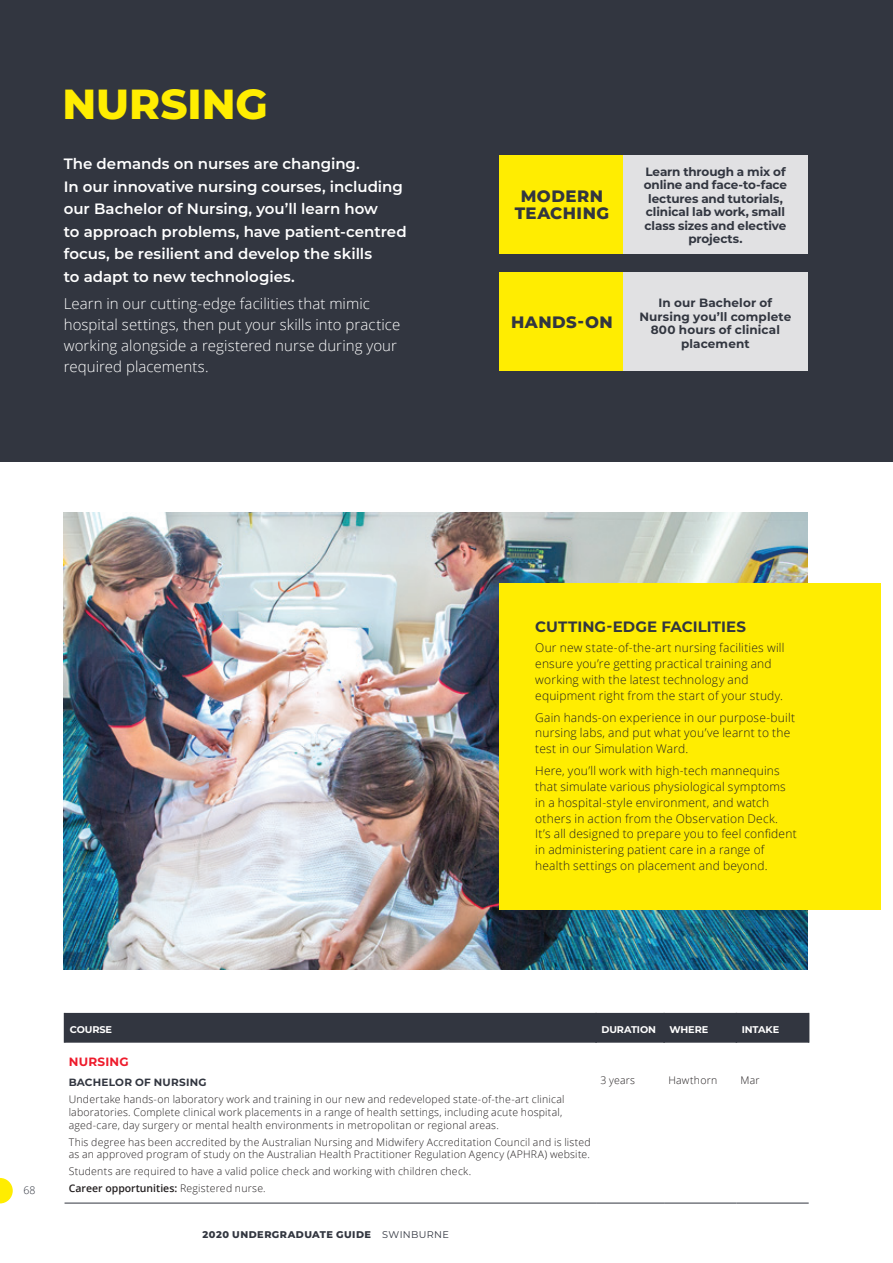
<style>
.page{position:relative;width:893px;height:1263px;background:#fff}
.page>*{position:absolute;margin:0;border:0;box-sizing:border-box;transform-origin:0 0}
.t1{font:800 42px "Montserrat";color:#ffed01}
.t2{font:800 16.5px/16.5px "Montserrat";letter-spacing:.03em;color:#323640;text-align:center}
.t3{font:600 15px/22.5px "Montserrat";color:#fff}
.t4{font:300 15px/21px "Open Sans";letter-spacing:.005em;color:#fff}
.t5{font:700 15px "Montserrat";letter-spacing:.005em;color:#323640}
.t6{font:300 12px/15.8px "Open Sans";letter-spacing:.015em;color:#231f20}
.t7{font:700 12px/13.5px "Montserrat";letter-spacing:-.005em;color:#323640;text-align:center}
.t8{font:700 12px "Montserrat";letter-spacing:.015em;color:#ee1b2c}
.t9{font:300 10.5px/12.8px "Open Sans";letter-spacing:.02em;color:#231f20}
.t10{font:700 10.5px "Montserrat";letter-spacing:.02em;color:#323640}
.t11{font:300 10.5px "Open Sans";color:#323640}
.t12{font:800 9.75px "Montserrat";letter-spacing:.05em;color:#323640}
.t13{font:700 9.75px "Montserrat";letter-spacing:-.01em;color:#fff}
.s1{font-weight:600}
.s2{font-weight:400}
</style>
<div class="page">
<img style="left:64px;top:512px;width:744px;height:457px">
<div style="left:0;top:0;width:893px;height:461px;background:#323640"></div>
<div style="left:499px;top:583px;width:382px;height:326px;background:#ffed01"></div>
<div style="left:65px;top:1013px;width:743px;height:30px;background:#323640"></div>
<hr style="left:595px;top:1013px;width:2px;height:30px;background:#323640">
<hr style="left:663px;top:1013px;width:2px;height:30px;background:#323640">
<hr style="left:736px;top:1013px;width:1px;height:30px;background:#323640">
<hr style="left:64px;top:1013px;width:1px;height:30px;background:#323640">
<hr style="left:65px;top:1203px;width:531px;height:1px;background:#323640">
<hr style="left:596px;top:1203px;width:68px;height:1px;background:#323640">
<hr style="left:664px;top:1203px;width:72px;height:1px;background:#323640">
<hr style="left:736px;top:1203px;width:73px;height:1px;background:#323640">
<hr style="left:808px;top:1013px;width:1px;height:30px;background:#323640">
<div style="left:623px;top:272px;width:185px;height:99px;background:#e1e1e3"></div>
<div style="left:499px;top:272px;width:124px;height:99px;background:#ffed01"></div>
<div style="left:623px;top:155px;width:185px;height:99px;background:#e1e1e3"></div>
<div style="left:499px;top:155px;width:124px;height:99px;background:#ffed01"></div>
<svg style="left:0;top:1178px;width:13px;height:25px"></svg>
<h1 class="t1" style="left:62px;top:73px;width:207px">NURSING</h1>
<p class="t3" style="left:64px;top:152px;width:344px">The demands on nurses are changing.<br>In our innovative nursing courses, including our Bachelor of Nursing, you’ll learn how<br>to approach problems, have patient-centred focus, be resilient and develop the skills<br>to adapt to new technologies.</p>
<h3 class="t4" style="left:64px;top:293px;width:338px">Learn in our cutting-edge facilities that mimic hospital settings, then put your skills into practice working alongside a registered nurse during your required placements.</h3>
<h2 class="t2" style="left:515px;top:187px;width:96px">MODERN<br>TEACHING</h2>
<h2 class="t2" style="left:511px;top:313px;width:103px">HANDS-ON</h2>
<p class="t7" style="left:644px;top:164px;width:145px">Learn through a mix of online and face-to-face lectures and tutorials, clinical lab work, small class sizes and elective projects.</p>
<p class="t7" style="left:639px;top:296px;width:154px">In our Bachelor of<br>Nursing you’ll complete<br>800 hours of clinical placement</p>
<h3 class="t5" style="left:535px;top:616px;width:212px">CUTTING-EDGE FACILITIES</h3>
<p class="t6" style="left:535px;top:640px;width:251px">Our new state-of-the-art nursing facilities will ensure you’re getting practical training and working with the latest technology and equipment right from the start of your study.</p>
<p class="t6" style="left:535px;top:709px;width:261px">Gain hands-on experience in our purpose-built nursing labs, and put what you’ve learnt to the test in our Simulation Ward.</p>
<p class="t6" style="left:535px;top:763px;width:263px">Here, you’ll work with high-tech mannequins that simulate various physiological symptoms in a hospital-style environment, and watch others in action from the Observation Deck.<br>It’s all designed to prepare you to feel confident in administering patient care in a range of health settings on placement and beyond.</p>
<p class="t11" style="left:23px;top:1183px;width:13px">68</p>
<p class="t13" style="left:70px;top:1022px;width:44px">COURSE</p>
<p class="t13" style="left:601px;top:1022px;width:56px">DURATION</p>
<p class="t13" style="left:669px;top:1022px;width:40px">WHERE</p>
<p class="t13" style="left:742px;top:1022px;width:39px">INTAKE</p>
<p class="t8" style="left:69px;top:1053px;width:61px">NURSING</p>
<p class="t10" style="left:69px;top:1075px;width:139px">BACHELOR OF NURSING</p>
<p class="t9" style="left:69px;top:1093px;width:497px">Undertake hands-on laboratory work and training in our new and redeveloped state-of-the-art clinical laboratories. Complete clinical work placements in a range of health settings, including acute hospital, aged-care, day surgery or mental health environments in metropolitan or regional areas.</p>
<p class="t9" style="left:69px;top:1135px;width:523px">This degree has been accredited by the Australian Nursing and Midwifery Accreditation Council and is listed as an approved program of study on the Australian Health Practitioner Regulation Agency (APHRA) website.</p>
<p class="t9" style="left:69px;top:1163px;width:404px;line-height:17px">Students are required to have a valid police check and working with children check.<br><span class="s1">Career opportunities:</span> Registered nurse.</p>
<p class="t9" style="left:600px;top:1073px;width:36px">3 years</p>
<p class="t9" style="left:668px;top:1073px;width:50px">Hawthorn</p>
<p class="t9" style="left:741px;top:1073px;width:21px">Mar</p>
<p class="t12" style="left:203px;top:1228px;width:248px">2020 UNDERGRADUATE GUIDE <span class="s2">SWINBURNE</span></p>
</div>
